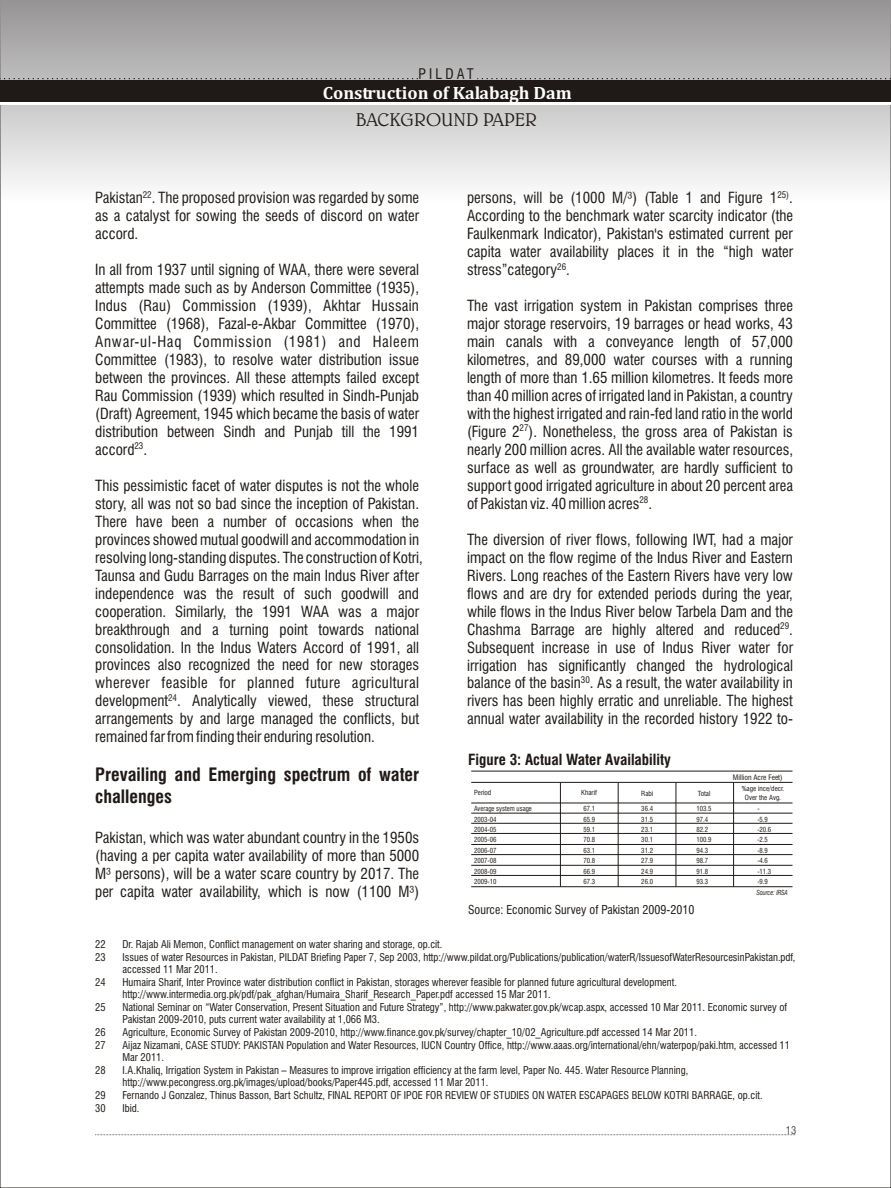
<style>
.page{position:relative;width:891px;height:1188px;background:#fff}
.page>*{position:absolute;margin:0;border:0;box-sizing:border-box;transform-origin:0 0}
.t1{font:18.75px "Belwe Lt BT";color:#1f1a17}
.t2{font:700 18px/21.6px "Swis 721 Cn BT";color:#1f1a17}
.t3{font:700 18px "Cambria";color:#fff}
.t4{font:15px/18px "Swis 721 Cn BT";color:#1f1a17;text-align:justify}
.t5{font:700 15px "Swis 721 Cn BT";color:#1f1a17}
.t6{font:14.25px "Swis 721 Cn BT";letter-spacing:.22em;color:#1f1a17}
.t7{font:12px "Swis 721 Cn BT";color:#1f1a17}
.t8{font:10.5px/12.6px "Swis 721 Cn BT";color:#1f1a17}
.t9{font:10.5px "Swis 721 Cn BT";color:#4d4a47}
.t10{font:9px "Swis 721 Cn BT";color:#1f1a17}
.t11{font:7.35px "Swis 721 Cn BT";color:#1f1a17;scale:1.04 1}
.t12{font:6.9px/10.4px "Swis 721 Cn BT";color:#1f1a17}
.t13{font:6.9px/9px "Swis 721 Cn BT";color:#1f1a17;text-align:center;scale:1.04 1}
.t14{font:italic 6.75px "Swis 721 Cn BT";color:#1f1a17;scale:.92 1}
</style>
<div class="page">
<svg style="left:95px;top:1134px;width:701px;height:1px"></svg>
<hr style="left:471px;top:771px;width:322px;height:1px;background:#1f1a17">
<hr style="left:471px;top:782px;width:322px;height:1px;background:#1f1a17">
<hr style="left:471px;top:803px;width:322px;height:1px;background:#1f1a17">
<hr style="left:471px;top:813px;width:322px;height:1px;background:#1f1a17">
<hr style="left:471px;top:823px;width:322px;height:1px;background:#1f1a17">
<hr style="left:471px;top:833px;width:322px;height:1px;background:#1f1a17">
<hr style="left:471px;top:844px;width:322px;height:1px;background:#1f1a17">
<hr style="left:471px;top:854px;width:322px;height:1px;background:#1f1a17">
<hr style="left:471px;top:865px;width:322px;height:1px;background:#1f1a17">
<hr style="left:471px;top:875px;width:322px;height:1px;background:#1f1a17">
<hr style="left:471px;top:886px;width:322px;height:1px;background:#1f1a17">
<hr style="left:560px;top:782px;width:1px;height:105px;background:#1f1a17">
<hr style="left:618px;top:782px;width:1px;height:105px;background:#1f1a17">
<hr style="left:676px;top:782px;width:1px;height:105px;background:#1f1a17">
<hr style="left:733px;top:782px;width:1px;height:105px;background:#1f1a17">
<svg style="left:0;top:0;width:891px;height:201px"></svg>
<div style="left:0;top:86px;width:891px;height:19px;background:#fff"></div>
<div style="left:0;top:80px;width:891px;height:22px;background:#1f1a17"></div>
<svg style="left:477px;top:78px;width:414px;height:1px"></svg>
<svg style="left:0;top:78px;width:418px;height:1px"></svg>
<p class="t6" style="left:418px;top:69px;width:57px">PILDAT</p>
<p class="t3" style="left:323px;top:85px;width:250px">Construction of Kalabagh Dam</p>
<p class="t1" style="left:356px;top:112px;width:183px">BACKGROUND PAPER</p>
<p class="t10" style="left:143px;top:191px;width:10px">22</p>
<p class="t4" style="left:95px;top:190px;width:325px">Pakistan . The proposed provision was regarded by some as a catalyst for sowing the seeds of discord on water accord.</p>
<p class="t4" style="left:95px;top:262px;width:325px">In all from 1937 until signing of WAA, there were several attempts made such as by Anderson Committee (1935), Indus (Rau) Commission (1939), Akhtar Hussain Committee (1968), Fazal-e-Akbar Committee (1970), Anwar-ul-Haq Commission (1981) and Haleem Committee (1983), to resolve water distribution issue between the provinces. All these attempts failed except Rau Commission (1939) which resulted in Sindh-Punjab (Draft) Agreement, 1945 which became the basis of water distribution between Sindh and Punjab till the 1991</p>
<p class="t10" style="left:134px;top:442px;width:10px">23</p>
<p class="t4" style="left:95px;top:442px;width:53px">accord .</p>
<p class="t4" style="left:95px;top:478px;width:329px;text-align:left">This pessimistic facet of water disputes is not the whole story, all was not so bad since the inception of Pakistan.<br>There have been a number of occasions when the provinces showed mutual goodwill and accommodation in resolving long-standing disputes. The construction of Kotri, Taunsa and Gudu Barrages on the main Indus River after independence was the result of such goodwill and cooperation. Similarly, the 1991 WAA was a major breakthrough and a turning point towards national consolidation. In the Indus Waters Accord of 1991, all provinces also recognized the need for new storages wherever feasible for planned future agricultural</p>
<p class="t10" style="left:168px;top:694px;width:10px">24</p>
<p class="t4" style="left:95px;top:694px;width:325px">development . Analytically viewed, these structural arrangements by and large managed the conflicts, but remained far from finding their enduring resolution.</p>
<p class="t2" style="left:95px;top:766px;width:326px">Prevailing and Emerging spectrum of water challenges</p>
<p class="t4" style="left:95px;top:830px;width:326px">Pakistan, which was water abundant country in the 1950s (having a per capita water availability of more than 5000<br>M³ persons), will be a water scare country by 2017. The per capita water availability, which is now (1100 M³)</p>
<p class="t10" style="left:777px;top:191px;width:13px">25)</p>
<p class="t4" style="left:467px;top:190px;width:328px">persons, will be (1000 M/³) (Table 1 and Figure 1 .<br>According to the benchmark water scarcity indicator (the Faulkenmark Indicator), Pakistan's estimated current per capita water availability places it in the “high water</p>
<p class="t10" style="left:557px;top:263px;width:10px">26</p>
<p class="t4" style="left:467px;top:262px;width:104px">stress”category .</p>
<p class="t4" style="left:467px;top:298px;width:328px">The vast irrigation system in Pakistan comprises three major storage reservoirs, 19 barrages or head works, 43 main canals with a conveyance length of 57,000 kilometres, and 89,000 water courses with a running length of more than 1.65 million kilometres. It feeds more than 40 million acres of irrigated land in Pakistan, a country with the highest irrigated and rain-fed land ratio in the world</p>
<p class="t10" style="left:520px;top:425px;width:10px">27</p>
<p class="t4" style="left:467px;top:424px;width:328px">(Figure 2 ). Nonetheless, the gross area of Pakistan is nearly 200 million acres. All the available water resources, surface as well as groundwater, are hardly sufficient to support good irrigated agriculture in about 20 percent area</p>
<p class="t10" style="left:639px;top:496px;width:10px">28</p>
<p class="t4" style="left:467px;top:496px;width:187px">of Pakistan viz. 40 million acres .</p>
<p class="t4" style="left:467px;top:532px;width:327px">The diversion of river flows, following IWT, had a major impact on the flow regime of the Indus River and Eastern Rivers. Long reaches of the Eastern Rivers have very low flows and are dry for extended periods during the year, while flows in the Indus River below Tarbela Dam and the</p>
<p class="t10" style="left:780px;top:622px;width:10px">29</p>
<p class="t4" style="left:467px;top:622px;width:328px">Chashma Barrage are highly altered and reduced .<br>Subsequent increase in use of Indus River water for irrigation has significantly changed the hydrological</p>
<p class="t10" style="left:581px;top:676px;width:10px">30</p>
<p class="t4" style="left:467px;top:676px;width:328px">balance of the basin . As a result, the water availability in rivers has been highly erratic and unreliable. The highest annual water availability in the recorded history 1922 to-</p>
<p class="t5" style="left:468px;top:753px;width:204px">Figure 3: Actual Water Availability</p>
<p class="t13" style="left:474px;top:789px;width:18px">Period</p>
<p class="t12" style="left:474px;top:804px;width:59px">Average system usage<br>2003-04<br>2004-05<br>2005-06<br>2006-07<br>2007-08<br>2008-09<br>2009-10</p>
<p class="t13" style="left:581px;top:789px;width:17px">Kharif</p>
<p class="t13" style="left:641px;top:789px;width:13px">Rabi</p>
<p class="t13" style="left:698px;top:789px;width:14px">Total</p>
<p class="t12" style="left:583px;top:804px;width:13px;text-align:justify">67.1<br>65.9<br>59.1<br>70.8<br>63.1<br>70.8<br>66.9<br>67.3</p>
<p class="t12" style="left:641px;top:804px;width:13px;text-align:justify">36.4<br>31.5<br>23.1<br>30.1<br>31.2<br>27.9<br>24.9<br>26.0</p>
<p class="t12" style="left:697px;top:804px;width:17px">103.5<br>97.4<br>82.2<br>100.9<br>94.3<br>98.7<br>91.8<br>93.3</p>
<p class="t7" style="left:468px;top:905px;width:228px">Source: Economic Survey of Pakistan 2009-2010</p>
<p class="t11" style="left:733px;top:775px;width:49px">Million Acre Feet)</p>
<p class="t13" style="left:742px;top:784px;width:42px">%age ince/decr.<br>Over the Avg.</p>
<p class="t12" style="left:757px;top:804px;width:15px">- -5.9 -20.6 -2.5 -8.9 -4.6 -11.3 -9.9</p>
<p class="t14" style="left:756px;top:890px;width:36px">Source: IRSA</p>
<p class="t8" style="left:95px;top:939px;width:12px">22</p>
<p class="t8" style="left:123px;top:939px;width:322px">Dr. Rajab Ali Memon, Conflict management on water sharing and storage, op.cit.</p>
<p class="t8" style="left:95px;top:952px;width:12px">23</p>
<p class="t8" style="left:123px;top:952px;width:675px">Issues of water Resources in Pakistan, PILDAT Briefing Paper 7, Sep 2003, http://www.pildat.org/Publications/publication/waterR/IssuesofWaterResourcesinPakistan.pdf, accessed 11 Mar 2011.</p>
<p class="t8" style="left:95px;top:977px;width:12px">24</p>
<p class="t8" style="left:123px;top:977px;width:556px">Humaira Sharif, Inter Province water distribution conflict in Pakistan, storages wherever feasible for planned future agricultural development. http://www.intermedia.org.pk/pdf/pak_afghan/Humaira_Sharif_Research_Paper.pdf accessed 15 Mar 2011.</p>
<p class="t8" style="left:95px;top:1002px;width:12px">25</p>
<p class="t8" style="left:123px;top:1002px;width:666px">National Seminar on “Water Conservation, Present Situation and Future Strategy”, http://www.pakwater.gov.pk/wcap.aspx, accessed 10 Mar 2011. Economic survey of<br>Pakistan 2009-2010, puts current water availability at 1,066 M3.</p>
<p class="t8" style="left:95px;top:1027px;width:12px">26</p>
<p class="t8" style="left:123px;top:1027px;width:576px">Agriculture, Economic Survey of Pakistan 2009-2010, http://www.finance.gov.pk/survey/chapter_10/02_Agriculture.pdf accessed 14 Mar 2011.</p>
<p class="t8" style="left:95px;top:1040px;width:12px">27</p>
<p class="t8" style="left:123px;top:1040px;width:669px">Aijaz Nizamani, CASE STUDY: PAKISTAN Population and Water Resources, IUCN Country Office, http://www.aaas.org/international/ehn/waterpop/paki.htm, accessed 11<br>Mar 2011.</p>
<p class="t8" style="left:95px;top:1065px;width:12px">28</p>
<p class="t8" style="left:123px;top:1065px;width:567px">I.A.Khaliq, Irrigation System in Pakistan – Measures to improve irrigation efficiency at the farm level, Paper No. 445. Water Resource Planning, http://www.pecongress.org.pk/images/upload/books/Paper445.pdf, accessed 11 Mar 2011.</p>
<p class="t8" style="left:95px;top:1090px;width:12px">29</p>
<p class="t8" style="left:123px;top:1090px;width:642px">Fernando J Gonzalez, Thinus Basson, Bart Schultz, FINAL REPORT OF IPOE FOR REVIEW OF STUDIES ON WATER ESCAPAGES BELOW KOTRI BARRAGE, op.cit.</p>
<p class="t8" style="left:95px;top:1103px;width:12px">30</p>
<p class="t8" style="left:122px;top:1103px;width:19px">Ibid.</p>
<p class="t9" style="left:786px;top:1126px;width:12px">13</p>
</div>
